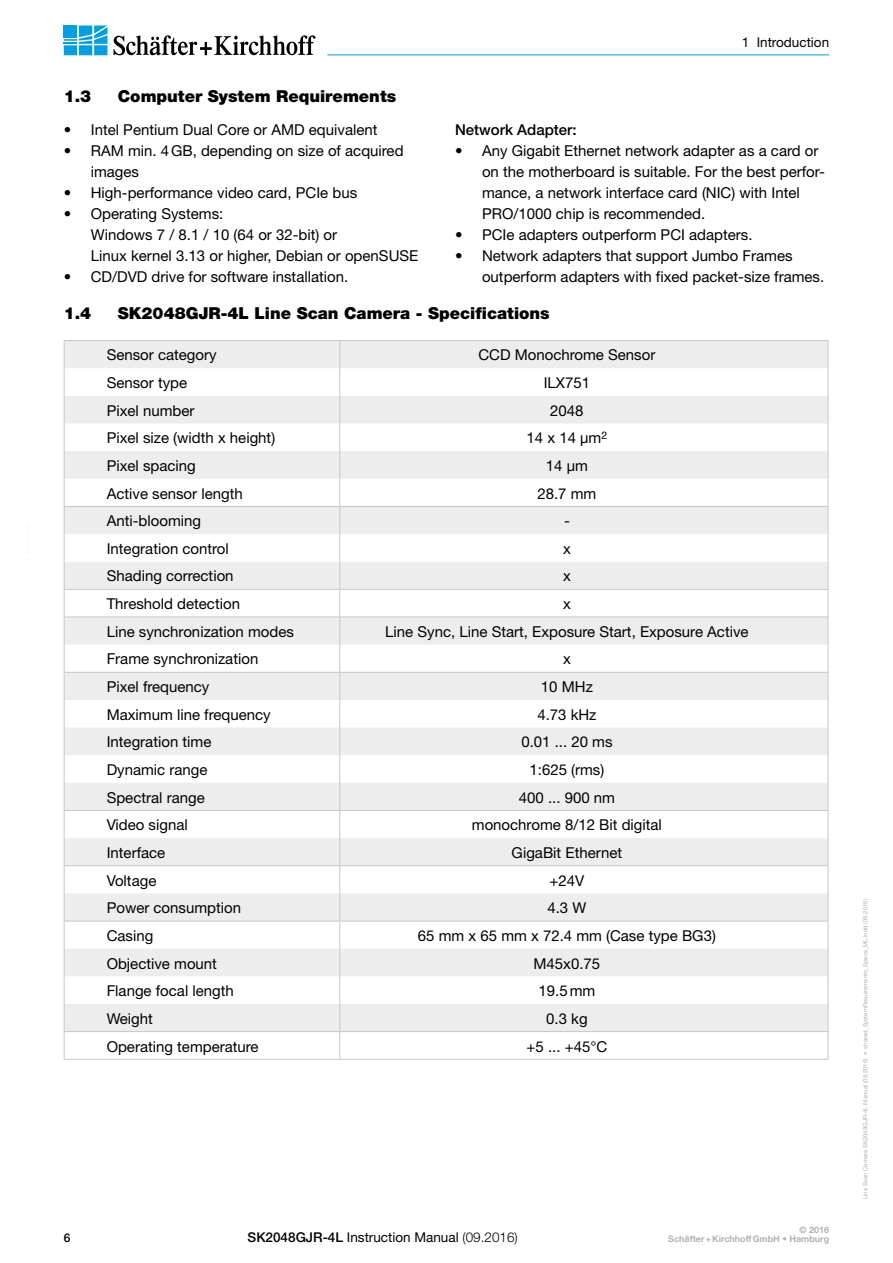
<style>
.page{position:relative;width:893px;height:1263px;background:#fff}
.page>*{position:absolute;margin:0;border:0;box-sizing:border-box;transform-origin:0 0}
.t1{font:900 16.5px "Helvetica Neue";color:#000}
.t2{font:15px/21px "Helvetica Neue";color:#000}
.t3{font:500 15px "Helvetica Neue";color:#000}
.t4{font:13.5px "Helvetica Neue";color:#000}
.t5{font:500 12px "Helvetica Neue";color:#000}
.t6{font:700 9px/9px "Helvetica Neue";color:#b3b2b2;text-align:right}
.t7{font:6px "Helvetica Neue";color:#b3b2b2}
.s1{font-weight:500}
.s2{font-weight:300}
.s3{font-weight:400}
</style>
<div class="page">
<svg style="left:65px;top:341px;width:763px;height:690px;fill:#ededed"></svg>
<hr style="left:64px;top:1059px;width:276px;height:1px;background:#c7c7c9">
<hr style="left:340px;top:1059px;width:488px;height:1px;background:#c7c7c9">
<hr style="left:64px;top:340px;width:276px;height:1px;background:#c7c7c9">
<hr style="left:340px;top:340px;width:488px;height:1px;background:#c7c7c9">
<hr style="left:64px;top:506px;width:276px;height:1px;background:#c7c7c9">
<hr style="left:340px;top:506px;width:488px;height:1px;background:#c7c7c9">
<hr style="left:64px;top:589px;width:276px;height:1px;background:#c7c7c9">
<hr style="left:340px;top:589px;width:488px;height:1px;background:#c7c7c9">
<hr style="left:64px;top:617px;width:276px;height:1px;background:#c7c7c9">
<hr style="left:340px;top:617px;width:488px;height:1px;background:#c7c7c9">
<hr style="left:65px;top:672px;width:275px;height:1px;background:#c6c6c6">
<hr style="left:340px;top:672px;width:488px;height:1px;background:#c6c6c6">
<hr style="left:64px;top:810px;width:276px;height:1px;background:#c7c7c9">
<hr style="left:340px;top:810px;width:488px;height:1px;background:#c7c7c9">
<svg style="left:339px;top:341px;width:1px;height:718px"></svg>
<hr style="left:64px;top:865px;width:276px;height:1px;background:#c7c7c9">
<hr style="left:340px;top:865px;width:488px;height:1px;background:#c7c7c9">
<hr style="left:64px;top:921px;width:276px;height:1px;background:#c7c7c9">
<hr style="left:340px;top:921px;width:488px;height:1px;background:#c7c7c9">
<svg style="left:64px;top:341px;width:1px;height:718px"></svg>
<svg style="left:828px;top:341px;width:1px;height:718px"></svg>
<hr style="left:64px;top:1031px;width:276px;height:1px;background:#c7c7c9">
<hr style="left:340px;top:1031px;width:488px;height:1px;background:#c7c7c9">
<hr style="left:327px;top:55px;width:502px;height:1px;background:#009fe3">
<svg style="left:77px;top:45px;width:16px;height:10px"></svg>
<div style="left:64px;top:45px;width:13px;height:10px;background:#009fe3"></div>
<div style="left:79px;top:45px;width:13px;height:10px;background:#009fe3"></div>
<div style="left:94px;top:45px;width:13px;height:10px;background:#009fe3"></div>
<svg style="left:64px;top:26px;width:43px;height:18px"></svg>
<svg style="left:114px;top:35px;width:201px;height:20px"></svg>
<p class="t1" style="left:64px;top:86px;width:29px">1.3</p>
<p class="t1" style="left:118px;top:86px;width:280px">Computer System Requirements</p>
<p class="t2" style="left:64px;top:119px;width:315px">• Intel Pentium Dual Core or AMD equivalent</p>
<p class="t2" style="left:91px;top:140px;width:314px;text-indent:-27px">• RAM min. 4GB, depending on size of acquired images</p>
<p class="t2" style="left:64px;top:182px;width:295px">• High-performance video card, PCIe bus</p>
<p class="t2" style="left:91px;top:203px;width:329px;text-indent:-27px">• Operating Systems:<br>Windows 7 / 8.1 / 10 (64 or 32-bit) or<br>Linux kernel 3.13 or higher, Debian or openSUSE</p>
<p class="t2" style="left:64px;top:266px;width:286px">• CD/DVD drive for software installation.</p>
<p class="t4" style="left:742px;top:34px;width:89px">1 Introduction</p>
<p class="t3" style="left:455px;top:121px;width:123px">Network Adapter:</p>
<p class="t2" style="left:482px;top:140px;width:344px;text-indent:-27px">• Any Gigabit Ethernet network adapter as a card or on the motherboard is suitable. For the best perfor&shy;mance, a network interface card (NIC) with Intel PRO/1000 chip is recommended.</p>
<p class="t2" style="left:455px;top:224px;width:299px">• PCIe adapters outperform PCI adapters.</p>
<p class="t2" style="left:482px;top:245px;width:344px;text-indent:-27px">• Network adapters that support Jumbo Frames outperform adapters with fixed packet-size frames.</p>
<p class="t1" style="left:64px;top:303px;width:29px">1.4</p>
<p class="t1" style="left:118px;top:303px;width:433px">SK2048GJR-4L Line Scan Camera - Specifications</p>
<p class="t2" style="left:107px;top:344px;width:111px">Sensor category</p>
<p class="t2" style="left:478px;top:344px;width:178px">CCD Monochrome Sensor</p>
<p class="t2" style="left:107px;top:372px;width:82px">Sensor type</p>
<p class="t2" style="left:544px;top:372px;width:48px">ILX751</p>
<p class="t2" style="left:107px;top:400px;width:89px">Pixel number</p>
<p class="t2" style="left:550px;top:400px;width:35px">2048</p>
<p class="t2" style="left:107px;top:427px;width:170px">Pixel size (width x height)</p>
<p class="t2" style="left:527px;top:427px;width:82px">14 x 14 µm<sup>2</sup></p>
<p class="t2" style="left:107px;top:455px;width:91px">Pixel spacing</p>
<p class="t2" style="left:546px;top:455px;width:43px">14 µm</p>
<p class="t2" style="left:107px;top:482px;width:138px">Active sensor length</p>
<p class="t2" style="left:537px;top:482px;width:60px">28.7 mm</p>
<p class="t2" style="left:107px;top:510px;width:96px">Anti-blooming</p>
<p class="t2" style="left:564px;top:510px;width:7px">-</p>
<p class="t2" style="left:107px;top:538px;width:124px">Integration control</p>
<p class="t2" style="left:563px;top:538px;width:9px">x</p>
<p class="t2" style="left:107px;top:565px;width:128px">Shading correction</p>
<p class="t2" style="left:563px;top:565px;width:9px">x</p>
<p class="t2" style="left:107px;top:593px;width:135px">Threshold detection</p>
<p class="t2" style="left:563px;top:593px;width:9px">x</p>
<p class="t2" style="left:107px;top:621px;width:189px">Line synchronization modes</p>
<p class="t2" style="left:385px;top:621px;width:365px">Line Sync, Line Start, Exposure Start, Exposure Active</p>
<p class="t2" style="left:107px;top:648px;width:153px">Frame synchronization</p>
<p class="t2" style="left:563px;top:648px;width:9px">x</p>
<p class="t2" style="left:107px;top:676px;width:104px">Pixel frequency</p>
<p class="t2" style="left:541px;top:676px;width:53px">10 MHz</p>
<p class="t2" style="left:107px;top:704px;width:165px">Maximum line frequency</p>
<p class="t2" style="left:537px;top:704px;width:61px">4.73 kHz</p>
<p class="t2" style="left:107px;top:731px;width:106px">Integration time</p>
<p class="t2" style="left:521px;top:731px;width:93px">0.01 ... 20 ms</p>
<p class="t2" style="left:107px;top:759px;width:102px">Dynamic range</p>
<p class="t2" style="left:530px;top:759px;width:76px">1:625 (rms)</p>
<p class="t2" style="left:107px;top:787px;width:100px">Spectral range</p>
<p class="t2" style="left:519px;top:787px;width:98px">400 ... 900 nm</p>
<p class="t2" style="left:107px;top:814px;width:83px">Video signal</p>
<p class="t2" style="left:472px;top:814px;width:192px">monochrome 8/12 Bit digital</p>
<p class="t2" style="left:107px;top:842px;width:60px">Interface</p>
<p class="t2" style="left:512px;top:842px;width:112px">GigaBit Ethernet</p>
<p class="t2" style="left:107px;top:869px;width:51px">Voltage</p>
<p class="t2" style="left:549px;top:869px;width:36px">+24V</p>
<p class="t2" style="left:107px;top:897px;width:136px">Power consumption</p>
<p class="t2" style="left:547px;top:897px;width:40px">4.3 W</p>
<p class="t2" style="left:107px;top:925px;width:48px">Casing</p>
<p class="t2" style="left:418px;top:925px;width:299px">65 mm x 65 mm x 72.4 mm (Case type BG3)</p>
<p class="t2" style="left:107px;top:952px;width:112px">Objective mount</p>
<p class="t2" style="left:534px;top:952px;width:68px">M45x0.75</p>
<p class="t2" style="left:107px;top:980px;width:129px">Flange focal length</p>
<p class="t2" style="left:539px;top:980px;width:58px">19.5mm</p>
<p class="t2" style="left:107px;top:1008px;width:48px">Weight</p>
<p class="t2" style="left:546px;top:1008px;width:43px">0.3 kg</p>
<p class="t2" style="left:107px;top:1035px;width:153px">Operating temperature</p>
<p class="t2" style="left:527px;top:1035px;width:82px">+5 ... +45°C</p>
<p class="t5" style="left:64px;top:1230px;width:8px">6</p>
<p class="t4" style="left:248px;top:1229px;width:272px"><span class="s1">SK2048GJR-4L</span> Instruction Manual <span class="s2">(09.2016)</span></p>
<p class="t6" style="left:668px;top:1225px;width:162px">© 2016<br>Schäfter+KirchhoffGmbH <span class="s3">•</span> Hamburg</p>
<p class="t7" style="left:862px;top:1199px;width:302px;rotate:-90deg">Line Scan Camera SK2048GJR-4L Manual (09.2016) • shared_SystemRequirements_Specs_ML.indd (09.2016)</p>
</div>
